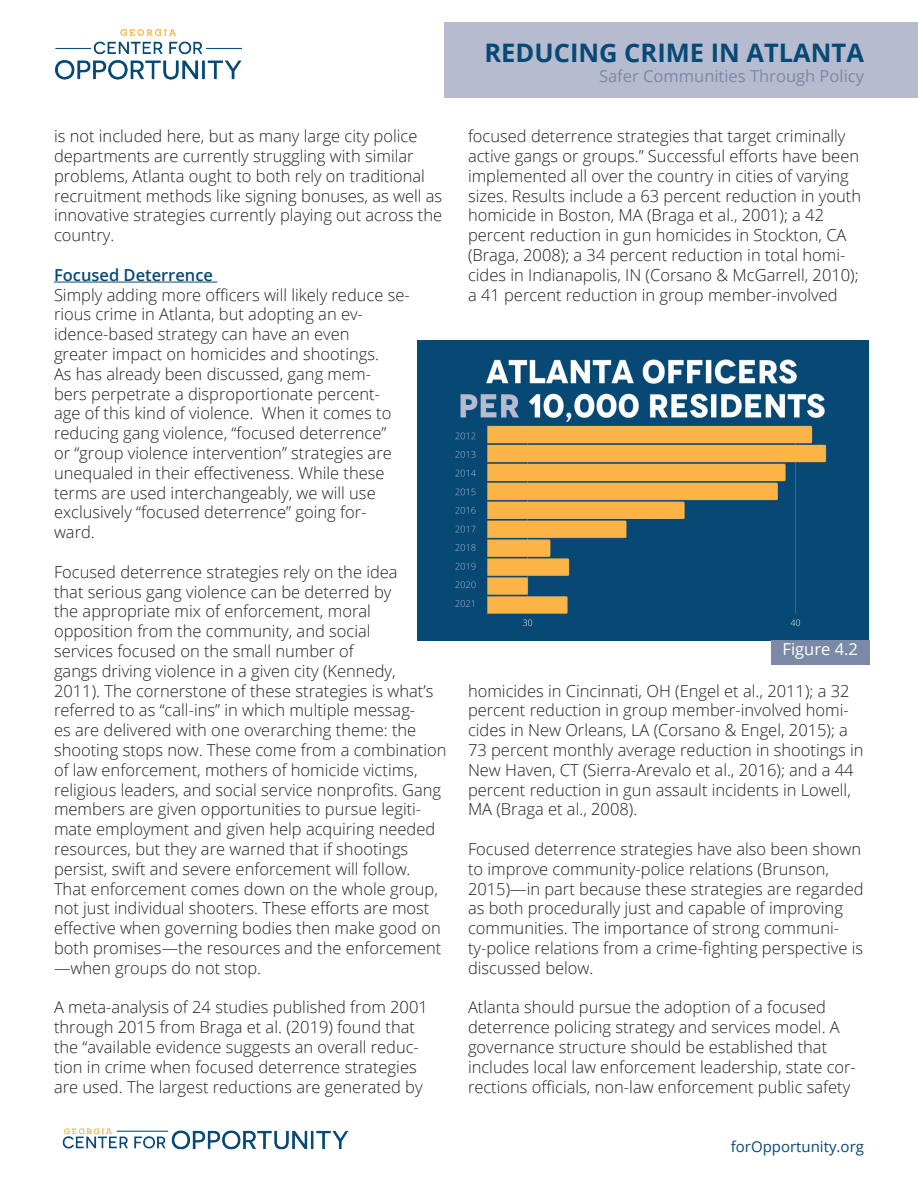
<style>
.page{position:relative;width:918px;height:1188px;background:#fff}
.page>*{position:absolute;margin:0;border:0;box-sizing:border-box;transform-origin:0 0}
.t1{font:700 25.5px "Open Sans";color:#074975}
.t2{font:300 16.5px/19.8px "Open Sans";color:#231f20}
.t3{font:16.5px "Open Sans";color:#7b89a7}
.t4{font:600 16.5px "Open Sans";color:#074975}
.t5{font:16.5px "Open Sans";color:#fff}
.t6{font:15px "Open Sans";color:#074975}
</style>
<div class="page">
<hr style="left:54px;top:282px;width:163px;height:1px;background:#074975">
<div style="left:445px;top:22px;width:473px;height:75px;background:#b6bbcf"></div>
<img style="left:55px;top:29px;width:187px;height:51px">
<img style="left:62px;top:1128px;width:287px;height:22px">
<img style="left:418px;top:340px;width:450px;height:301px">
<div style="left:771px;top:640px;width:98px;height:25px;background:#7b89a7"></div>
<p class="t2" style="left:54px;top:126px;width:390px">is not included here, but as many large city police departments are currently struggling with similar problems, Atlanta ought to both rely on traditional recruitment methods like signing bonuses, as well as innovative strategies currently playing out across the country.</p>
<p class="t4" style="left:54px;top:263px;width:161px">Focused Deterrence</p>
<p class="t2" style="left:54px;top:284px;width:357px">Simply adding more officers will likely reduce se&shy;rious crime in Atlanta, but adopting an ev&shy;idence-based strategy can have an even<br>greater impact on homicides and shootings.<br>As has already been discussed, gang mem-<br>bers perpetrate a disproportionate percent&shy;age of this kind of violence. When it comes to reducing gang violence, “focused deterrence”<br>or “group violence intervention” strategies are unequaled in their effectiveness. While these terms are used interchangeably, we will use exclusively “focused deterrence” going for&shy;ward.</p>
<p class="t2" style="left:54px;top:562px;width:394px">Focused deterrence strategies rely on the idea<br>that serious gang violence can be deterred by<br>the appropriate mix of enforcement, moral opposition from the community, and social<br>services focused on the small number of<br>gangs driving violence in a given city (Kennedy,<br>2011). The cornerstone of these strategies is what’s referred to as “call-ins” in which multiple messag-<br>es are delivered with one overarching theme: the shooting stops now. These come from a combination of law enforcement, mothers of homicide victims, religious leaders, and social service nonprofits. Gang members are given opportunities to pursue legiti&shy;mate employment and given help acquiring needed resources, but they are warned that if shootings persist, swift and severe enforcement will follow.<br>That enforcement comes down on the whole group, not just individual shooters. These efforts are most effective when governing bodies then make good on both promises—the resources and the enforcement —when groups do not stop.</p>
<p class="t2" style="left:54px;top:997px;width:375px">A meta-analysis of 24 studies published from 2001 through 2015 from Braga et al. (2019) found that the “available evidence suggests an overall reduc&shy;tion in crime when focused deterrence strategies are used. The largest reductions are generated by</p>
<h1 class="t1" style="left:485px;top:35px;width:381px">REDUCING CRIME IN ATLANTA</h1>
<p class="t3" style="left:599px;top:64px;width:266px">Safer Communities Through Policy</p>
<p class="t2" style="left:468px;top:126px;width:395px">focused deterrence strategies that target criminally active gangs or groups.” Successful efforts have been implemented all over the country in cities of varying sizes. Results include a 63 percent reduction in youth homicide in Boston, MA (Braga et al., 2001); a 42 percent reduction in gun homicides in Stockton, CA (Braga, 2008); a 34 percent reduction in total homi&shy;cides in Indianapolis, IN (Corsano &amp; McGarrell, 2010); a 41 percent reduction in group member-involved</p>
<p class="t5" style="left:783px;top:638px;width:77px">Figure 4.2</p>
<p class="t2" style="left:468px;top:680px;width:397px">homicides in Cincinnati, OH (Engel et al., 2011); a 32 percent reduction in group member-involved homi&shy;cides in New Orleans, LA (Corsano &amp; Engel, 2015); a 73 percent monthly average reduction in shootings in New Haven, CT (Sierra-Arevalo et al., 2016); and a 44 percent reduction in gun assault incidents in Lowell, MA (Braga et al., 2008).</p>
<p class="t2" style="left:468px;top:839px;width:397px">Focused deterrence strategies have also been shown to improve community-police relations (Brunson, 2015)—in part because these strategies are regarded as both procedurally just and capable of improving communities. The importance of strong communi&shy;ty-police relations from a crime-fighting perspective is discussed below.</p>
<p class="t2" style="left:468px;top:997px;width:389px">Atlanta should pursue the adoption of a focused deterrence policing strategy and services model. A governance structure should be established that includes local law enforcement leadership, state cor&shy;rections officials, non-law enforcement public safety</p>
<p class="t6" style="left:731px;top:1136px;width:135px">forOpportunity.org</p>
</div>
